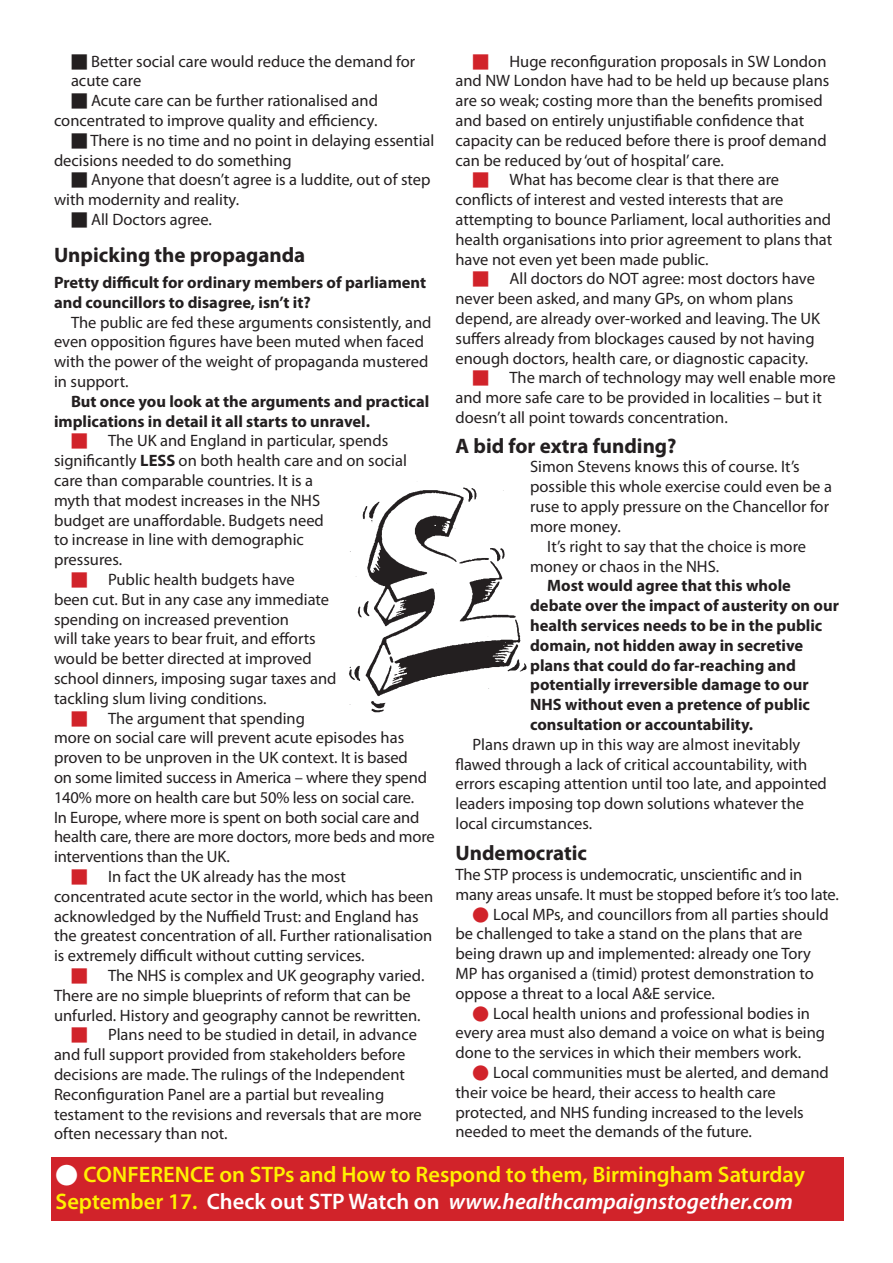
<style>
.page{position:relative;width:893px;height:1263px;background:#fff}
.page>*{position:absolute;margin:0;border:0;box-sizing:border-box;transform-origin:0 0}
.t1{font:600 22.5px/27px "Myriad Pro";color:#fff101}
.t2{font:700 21px "Myriad Pro";color:#231f20}
.t3{font:16.5px/19.8px "Myriad Pro";color:#231f20}
.t4{font:700 16.5px/19.8px "Myriad Pro";color:#231f20}
.s1{color:#d1232a}
.s2{font-weight:700}
.s3{color:#fff}
.s4{font-style:italic;color:#fff}
</style>
<div class="page">
<img style="left:349px;top:487px;width:178px;height:226px">
<div style="left:51px;top:1157px;width:792px;height:63px;background:#d1232a"></div>
<p class="t3" style="left:71px;top:51px;width:346px">■ Better social care would reduce the demand for acute care</p>
<p class="t3" style="left:54px;top:90px;width:325px;text-align:right">■ Acute care can be further rationalised and concentrated to improve quality and efficiency.</p>
<p class="t3" style="left:54px;top:130px;width:382px;text-indent:17px">■ There is no time and no point in delaying essential decisions needed to do something</p>
<p class="t3" style="left:54px;top:170px;width:378px;text-indent:17px">■ Anyone that doesn’t agree is a luddite, out of step with modernity and reality.</p>
<p class="t3" style="left:71px;top:209px;width:142px">■ All Doctors agree.</p>
<p class="t2" style="left:54px;top:241px;width:253px">Unpicking the propaganda</p>
<p class="t4" style="left:54px;top:272px;width:374px">Pretty difficult for ordinary members of parliament and councillors to disagree, isn’t it?</p>
<p class="t3" style="left:54px;top:312px;width:379px;text-indent:17px">The public are fed these arguments consistently, and even opposition figures have been muted when faced with the power of the weight of propaganda mustered in support.</p>
<p class="t4" style="left:54px;top:391px;width:377px;text-indent:17px">But once you look at the arguments and practical implications in detail it all starts to unravel.</p>
<p class="t3" style="left:54px;top:431px;width:354px;text-indent:17px"><span class="s1">■</span> The UK and England in particular, spends significantly <span class="s2">LESS</span> on both health care and on social care than comparable countries. It is a<br>myth that modest increases in the NHS<br>budget are unaffordable. Budgets need<br>to increase in line with demographic<br>pressures.</p>
<p class="t3" style="left:54px;top:569px;width:284px;text-indent:17px"><span class="s1">■</span> Public health budgets have<br>been cut. But in any case any immediate spending on increased prevention<br>will take years to bear fruit, and efforts would be better directed at improved school dinners, imposing sugar taxes and tackling slum living conditions.</p>
<p class="t3" style="left:54px;top:708px;width:382px;text-indent:17px"><span class="s1">■</span> The argument that spending<br>more on social care will prevent acute episodes has proven to be unproven in the UK context. It is based<br>on some limited success in America – where they spend 140% more on health care but 50% less on social care.<br>In Europe, where more is spent on both social care and health care, there are more doctors, more beds and more interventions than the UK.</p>
<p class="t3" style="left:54px;top:866px;width:381px;text-indent:17px"><span class="s1">■</span> In fact the UK already has the most concentrated acute sector in the world, which has been acknowledged by the Nuffield Trust: and England has the greatest concentration of all. Further rationalisation is extremely difficult without cutting services.</p>
<p class="t3" style="left:54px;top:965px;width:372px;text-indent:17px"><span class="s1">■</span> The NHS is complex and UK geography varied.<br>There are no simple blueprints of reform that can be unfurled. History and geography cannot be rewritten.</p>
<p class="t3" style="left:54px;top:1025px;width:369px;text-indent:17px"><span class="s1">■</span> Plans need to be studied in detail, in advance and full support provided from stakeholders before decisions are made. The rulings of the Independent Reconfiguration Panel are a partial but revealing testament to the revisions and reversals that are more often necessary than not.</p>
<p class="t3" style="left:455px;top:51px;width:375px;text-indent:17px"><span class="s1">■</span> Huge reconfiguration proposals in SW London and NW London have had to be held up because plans are so weak; costing more than the benefits promised and based on entirely unjustifiable confidence that capacity can be reduced before there is proof demand can be reduced by ‘out of hospital’ care.</p>
<p class="t3" style="left:455px;top:170px;width:378px;text-indent:17px"><span class="s1">■</span> What has become clear is that there are conflicts of interest and vested interests that are attempting to bounce Parliament, local authorities and health organisations into prior agreement to plans that have not even yet been made public.</p>
<p class="t3" style="left:455px;top:269px;width:366px;text-indent:17px"><span class="s1">■</span> All doctors do NOT agree: most doctors have never been asked, and many GPs, on whom plans depend, are already over-worked and leaving. The UK suffers already from blockages caused by not having enough doctors, health care, or diagnostic capacity.</p>
<p class="t3" style="left:455px;top:368px;width:382px;text-indent:17px"><span class="s1">■</span> The march of technology may well enable more and more safe care to be provided in localities – but it doesn’t all point towards concentration.</p>
<p class="t2" style="left:455px;top:432px;width:223px">A bid for extra funding?</p>
<p class="t3" style="left:530px;top:457px;width:271px">Simon Stevens knows this of course. It’s</p>
<p class="t3" style="left:530px;top:477px;width:303px">possible this whole exercise could even be a</p>
<p class="t3" style="left:530px;top:496px;width:300px">ruse to apply pressure on the Chancellor for</p>
<p class="t3" style="left:530px;top:516px;width:92px">more money.</p>
<p class="t3" style="left:547px;top:536px;width:261px">It’s right to say that the choice is more</p>
<p class="t3" style="left:530px;top:556px;width:191px">money or chaos in the NHS.</p>
<p class="t4" style="left:530px;top:575px;width:310px;text-indent:17px">Most would agree that this whole debate over the impact of austerity on our health services needs to be in the public domain, not hidden away in secretive plans that could do far-reaching and potentially irreversible damage to our NHS without even a pretence of public consultation or accountability.</p>
<p class="t3" style="left:455px;top:734px;width:373px;text-indent:17px">Plans drawn up in this way are almost inevitably flawed through a lack of critical accountability, with errors escaping attention until too late, and appointed leaders imposing top down solutions whatever the local circumstances.</p>
<p class="t2" style="left:455px;top:839px;width:133px">Undemocratic</p>
<p class="t3" style="left:455px;top:864px;width:385px">The STP process is undemocratic, unscientific and in many areas unsafe. It must be stopped before it’s too late.</p>
<p class="t3" style="left:455px;top:904px;width:375px;text-indent:17px"><span class="s1">●</span> Local MPs, and councillors from all parties should be challenged to take a stand on the plans that are being drawn up and implemented: already one Tory MP has organised a (timid) protest demonstration to oppose a threat to a local A&amp;E service.</p>
<p class="t3" style="left:455px;top:1003px;width:371px;text-indent:17px"><span class="s1">●</span> Local health unions and professional bodies in every area must also demand a voice on what is being done to the services in which their members work.</p>
<p class="t3" style="left:455px;top:1062px;width:375px;text-indent:17px"><span class="s1">●</span> Local communities must be alerted, and demand their voice be heard, their access to health care protected, and NHS funding increased to the levels needed to meet the demands of the future.</p>
<h1 class="t1" style="left:56px;top:1161px;width:751px"><span class="s3">●</span> CONFERENCE on STPs and How to Respond to them, Birmingham Saturday<br>September 17. <span class="s3">Check out STP Watch on</span> <span class="s4">www.healthcampaignstogether.com</span></h1>
</div>
